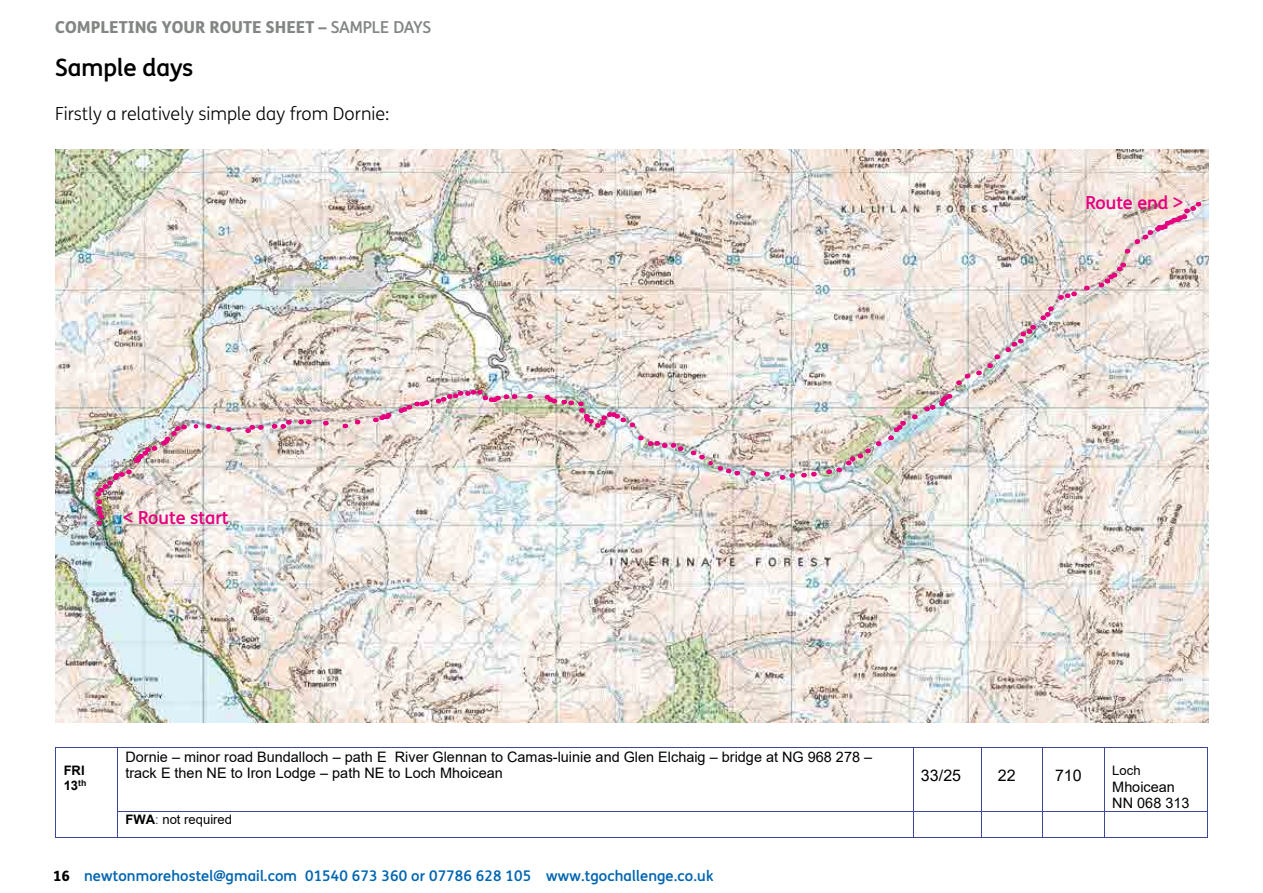
<style>
.page{position:relative;width:1263px;height:893px;background:#fff}
.page>*{position:absolute;margin:0;border:0;box-sizing:border-box;transform-origin:0 0}
.t1{font:500 24px "FS Me";color:#000}
.t2{font:300 18px "FS Me";color:#000}
.t3{font:500 18px "FS Me";color:#e6007d}
.t4{font:800 16.5px "FS Me";color:#838784}
.t5{font:16.05px "Arial";color:#000}
.t6{font:500 14.7px "FS Me";letter-spacing:.01em;color:#0065b1}
.t7{font:14.4px/16.5px "Arial";color:#000}
.t8{font:13.05px "Arial";letter-spacing:.005em;color:#000}
.t9{font:700 13.05px/15px "Arial";color:#000}
.s1{font-weight:500}
.s2{font-weight:700}
.s3{color:#3d4899}
.s4{font-weight:800;font-size:14.25px;color:#000}
</style>
<div class="page">
<img style="left:55px;top:150px;width:1154px;height:573px">
<hr style="left:56px;top:747px;width:61px;height:1px;background:#3d4899">
<hr style="left:118px;top:747px;width:795px;height:1px;background:#3d4899">
<hr style="left:913px;top:747px;width:68px;height:1px;background:#3d4899">
<hr style="left:981px;top:747px;width:61px;height:1px;background:#3d4899">
<hr style="left:1043px;top:747px;width:61px;height:1px;background:#3d4899">
<hr style="left:1105px;top:747px;width:102px;height:1px;background:#3d4899">
<hr style="left:55px;top:748px;width:1px;height:63px;background:#3d4899">
<hr style="left:117px;top:748px;width:1px;height:63px;background:#3d4899">
<hr style="left:913px;top:748px;width:1px;height:63px;background:#3d4899">
<hr style="left:981px;top:748px;width:1px;height:63px;background:#3d4899">
<hr style="left:1042px;top:748px;width:1px;height:63px;background:#3d4899">
<hr style="left:1104px;top:748px;width:1px;height:63px;background:#3d4899">
<hr style="left:1207px;top:748px;width:1px;height:63px;background:#3d4899">
<hr style="left:118px;top:811px;width:795px;height:1px;background:#3d4899">
<hr style="left:913px;top:811px;width:68px;height:1px;background:#3d4899">
<hr style="left:981px;top:811px;width:61px;height:1px;background:#3d4899">
<hr style="left:1043px;top:811px;width:61px;height:1px;background:#3d4899">
<hr style="left:1105px;top:811px;width:102px;height:1px;background:#3d4899">
<svg style="left:55px;top:811px;width:1px;height:27px"></svg>
<hr style="left:56px;top:838px;width:61px;height:1px;background:#3d4899">
<svg style="left:117px;top:811px;width:1px;height:27px"></svg>
<hr style="left:118px;top:838px;width:795px;height:1px;background:#3d4899">
<svg style="left:913px;top:812px;width:1px;height:26px"></svg>
<hr style="left:913px;top:838px;width:68px;height:1px;background:#3d4899">
<svg style="left:981px;top:812px;width:1px;height:26px"></svg>
<hr style="left:981px;top:838px;width:61px;height:1px;background:#3d4899">
<svg style="left:1042px;top:811px;width:1px;height:27px"></svg>
<hr style="left:1043px;top:838px;width:61px;height:1px;background:#3d4899">
<svg style="left:1104px;top:811px;width:1px;height:27px"></svg>
<hr style="left:1105px;top:838px;width:102px;height:1px;background:#3d4899">
<svg style="left:1207px;top:811px;width:1px;height:27px"></svg>
<img style="left:92px;top:198px;width:1112px;height:328px">
<p class="t4" style="left:55px;top:14px;width:377px">COMPLETING YOUR ROUTE SHEET – <span class="s1">SAMPLE DAYS</span></p>
<h1 class="t1" style="left:55px;top:51px;width:139px">Sample days</h1>
<p class="t2" style="left:55px;top:101px;width:336px">Firstly a relatively simple day from Dornie:</p>
<p class="t3" style="left:1085px;top:190px;width:99px">Route end &gt;</p>
<p class="t3" style="left:123px;top:505px;width:107px">&lt; Route start</p>
<p class="t9" style="left:64px;top:763px;width:24px">FRI<br>13<sup>th</sup></p>
<p class="t7" style="left:125px;top:748px;width:748px">Dornie – minor road Bundalloch – path E River Glennan to Camas-luinie and Glen Elchaig – bridge at NG 968 278 – track E then NE to Iron Lodge – path NE to Loch Mhoicean</p>
<p class="t8" style="left:125px;top:810px;width:108px"><span class="s2">FWA</span><span class="s3">:</span> not required</p>
<p class="t6" style="left:53px;top:866px;width:662px"><span class="s4">16</span> newtonmorehostel@gmail.com 01540 673 360 or 07786 628 105 www.tgochallenge.co.uk</p>
<p class="t5" style="left:921px;top:765px;width:42px">33/25</p>
<p class="t5" style="left:998px;top:764px;width:19px">22</p>
<p class="t5" style="left:1055px;top:764px;width:28px">710</p>
<p class="t8" style="left:1112px;top:762px;width:30px">Loch</p>
<p class="t7" style="left:1112px;top:778px;width:79px">Mhoicean<br>NN 068 313</p>
</div>
